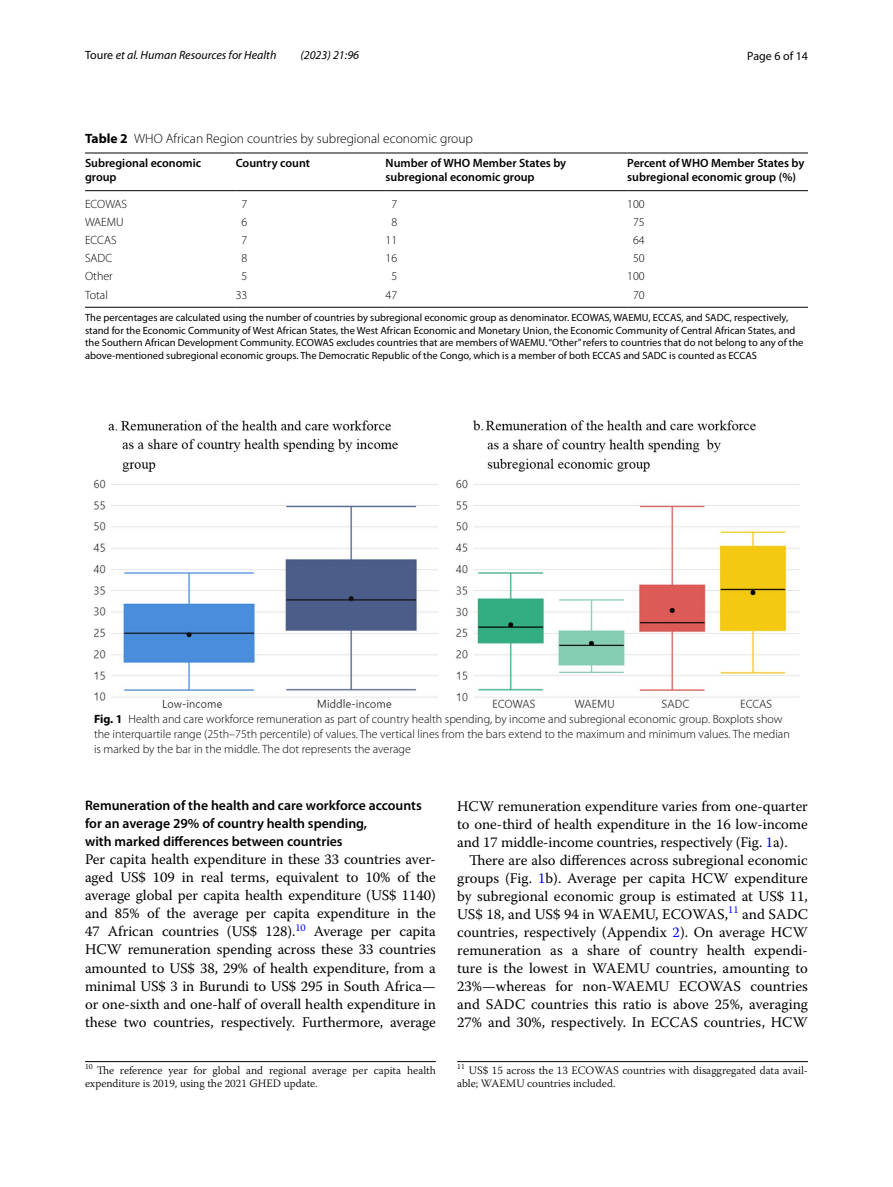
<style>
.page{position:relative;width:893px;height:1187px;background:#fff}
.page>*{position:absolute;margin:0;border:0;box-sizing:border-box;transform-origin:0 0}
.t1{font:14.7px/18px "Warnock Pro";letter-spacing:-.005em;color:#000;text-align:justify}
.t2{font:600 13.8px/18px "Myriad Pro";color:#000}
.t3{font:300 13.5px "Myriad Pro";color:#000}
.t4{font:300 12px/15px "Myriad Pro";color:#000}
.t5{font:600 12px/13.5px "Myriad Pro";color:#000}
.t6{font:italic 12px "Myriad Pro";color:#000}
.t7{font:12px "Myriad Pro";color:#000}
.t8{font:300 11.25px/13.5px "Warnock Pro";color:#000}
.t9{font:10.5px/12.8px "Myriad Pro";color:#000}
.s1{font-style:normal}
.s2{font-weight:700}
.s3{color:#00f}
</style>
<div class="page">
<hr style="left:85px;top:153px;width:151px;height:1px;background:#000">
<hr style="left:85px;top:190px;width:151px;height:1px;background:#000">
<hr style="left:236px;top:153px;width:150px;height:1px;background:#000">
<hr style="left:236px;top:190px;width:150px;height:1px;background:#000">
<hr style="left:386px;top:153px;width:241px;height:1px;background:#000">
<hr style="left:386px;top:190px;width:241px;height:1px;background:#000">
<hr style="left:627px;top:153px;width:181px;height:1px;background:#000">
<hr style="left:627px;top:190px;width:181px;height:1px;background:#000">
<hr style="left:85px;top:307px;width:151px;height:1px;background:#000">
<hr style="left:236px;top:307px;width:150px;height:1px;background:#000">
<hr style="left:386px;top:307px;width:241px;height:1px;background:#000">
<hr style="left:627px;top:307px;width:181px;height:1px;background:#000">
<img style="left:94px;top:420px;width:705px;height:287px">
<hr style="left:457px;top:1061px;width:351px;height:1px;background:#000">
<hr style="left:85px;top:1061px;width:351px;height:1px;background:#000">
<p class="t6" style="left:85px;top:48px;width:193px"><span class="s1">Toure</span> et al. Human Resources for Health</p>
<p class="t6" style="left:300px;top:48px;width:60px">(2023) 21:96</p>
<p class="t7" style="left:747px;top:48px;width:62px">Page 6 of 14</p>
<p class="t3" style="left:85px;top:131px;width:389px"><span class="s2">Table 2</span> WHO African Region countries by subregional economic group</p>
<p class="t5" style="left:85px;top:156px;width:118px">Subregional economic group</p>
<p class="t5" style="left:236px;top:156px;width:76px">Country count</p>
<p class="t5" style="left:386px;top:156px;width:182px">Number of WHO Member States by subregional economic group</p>
<p class="t5" style="left:627px;top:156px;width:179px">Percent of WHO Member States by subregional economic group (%)</p>
<p class="t4" style="left:85px;top:196px;width:44px">ECOWAS</p>
<p class="t4" style="left:242px;top:196px;width:7px">7</p>
<p class="t4" style="left:391px;top:196px;width:7px">7</p>
<p class="t4" style="left:627px;top:196px;width:19px">100</p>
<p class="t4" style="left:85px;top:215px;width:40px">WAEMU</p>
<p class="t4" style="left:242px;top:215px;width:7px">6</p>
<p class="t4" style="left:391px;top:215px;width:7px">8</p>
<p class="t4" style="left:633px;top:215px;width:13px">75</p>
<p class="t4" style="left:85px;top:233px;width:33px">ECCAS</p>
<p class="t4" style="left:242px;top:233px;width:7px">7</p>
<p class="t4" style="left:386px;top:233px;width:13px">11</p>
<p class="t4" style="left:633px;top:233px;width:13px">64</p>
<p class="t4" style="left:85px;top:251px;width:29px">SADC</p>
<p class="t4" style="left:242px;top:251px;width:7px">8</p>
<p class="t4" style="left:386px;top:251px;width:13px">16</p>
<p class="t4" style="left:633px;top:251px;width:13px">50</p>
<p class="t4" style="left:85px;top:269px;width:29px">Other</p>
<p class="t4" style="left:242px;top:269px;width:7px">5</p>
<p class="t4" style="left:391px;top:269px;width:7px">5</p>
<p class="t4" style="left:627px;top:269px;width:19px">100</p>
<p class="t4" style="left:85px;top:287px;width:24px">Total</p>
<p class="t4" style="left:236px;top:287px;width:13px">33</p>
<p class="t4" style="left:386px;top:287px;width:13px">47</p>
<p class="t4" style="left:633px;top:287px;width:13px">70</p>
<p class="t9" style="left:85px;top:311px;width:720px">The percentages are calculated using the number of countries by subregional economic group as denominator. ECOWAS, WAEMU, ECCAS, and SADC, respectively, stand for the Economic Community of West African States, the West African Economic and Monetary Union, the Economic Community of Central African States, and the Southern African Development Community. ECOWAS excludes countries that are members of WAEMU. “Other” refers to countries that do not belong to any of the above-mentioned subregional economic groups. The Democratic Republic of the Congo, which is a member of both ECCAS and SADC is counted as ECCAS</p>
<p class="t4" style="left:94px;top:711px;width:697px"><span class="s2">Fig. 1</span> Health and care workforce remuneration as part of country health spending, by income and subregional economic group. Boxplots show the interquartile range (25th–75th percentile) of values. The vertical lines from the bars extend to the maximum and minimum values. The median is marked by the bar in the middle. The dot represents the average</p>
<p class="t2" style="left:85px;top:796px;width:338px">Remuneration of the health and care workforce accounts for an average 29% of country health spending,<br>with marked differences between countries</p>
<p class="t1" style="left:85px;top:850px;width:352px">Per capita health expenditure in these 33 countries aver&shy;aged US$ 109 in real terms, equivalent to 10% of the average global per capita health expenditure (US$ 1140) and 85% of the average per capita expenditure in the 47 African countries (US$ 128).<sup>10</sup> Average per capita HCW remuneration spending across these 33 countries amounted to US$ 38, 29% of health expenditure, from a minimal US$ 3 in Burundi to US$ 295 in South Africa— or one-sixth and one-half of overall health expenditure in these two countries, respectively. Furthermore, average</p>
<p class="t8" style="left:85px;top:1063px;width:352px"><sup>10</sup> The reference year for global and regional average per capita health expenditure is 2019, using the 2021 GHED update.</p>
<p class="t1" style="left:457px;top:796px;width:352px">HCW remuneration expenditure varies from one-quarter to one-third of health expenditure in the 16 low-income and 17 middle-income countries, respectively (Fig. <span class="s3">1</span>a).</p>
<p class="t1" style="left:457px;top:850px;width:352px;text-indent:12px">There are also differences across subregional economic groups (Fig. <span class="s3">1</span>b). Average per capita HCW expenditure by subregional economic group is estimated at US$ 11, US$ 18, and US$ 94 in WAEMU, ECOWAS,<sup>11</sup> and SADC countries, respectively (Appendix <span class="s3">2</span>). On average HCW remuneration as a share of country health expendi&shy;ture is the lowest in WAEMU countries, amounting to 23%—whereas for non-WAEMU ECOWAS countries and SADC countries this ratio is above 25%, averaging 27% and 30%, respectively. In ECCAS countries, HCW</p>
<p class="t8" style="left:457px;top:1063px;width:352px"><sup>11</sup> US$ 15 across the 13 ECOWAS countries with disaggregated data avail&shy;able; WAEMU countries included.</p>
</div>
